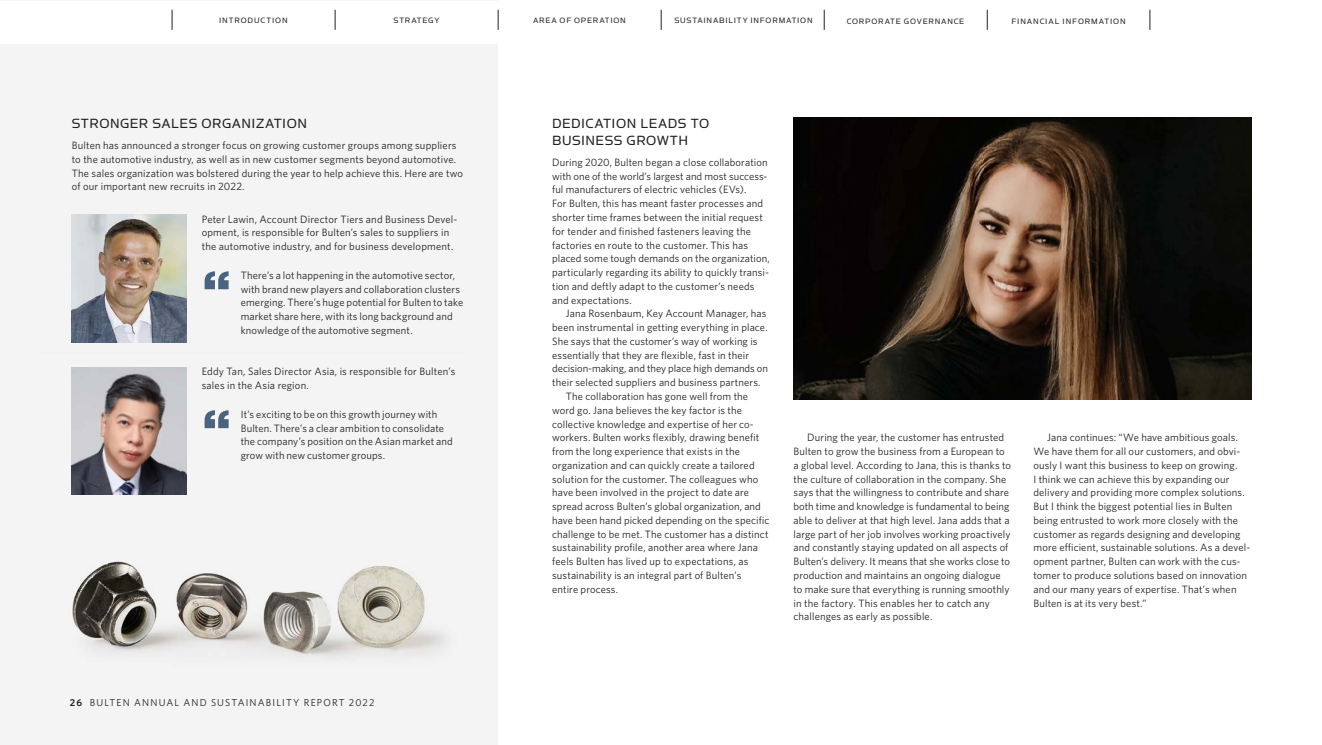
<style>
.page{position:relative;width:1322px;height:745px;background:#fff}
.page>*{position:absolute;margin:0;border:0;box-sizing:border-box;transform-origin:0 0}
.Citat{font:62.5px "Simian Text Chimpanzee";color:#4a6380}
.t1{font:15px/16.9px "Simian Text Orangutan";letter-spacing:.03em;color:#231f20}
.Brödtext_8_5_11{font:10.62px/13.8px "Whitney";letter-spacing:.01em;color:#231f20}
.Citat-2{font:10.62px/13.8px "Whitney";letter-spacing:.01em;color:#231f20}
.t2{font:10px "Whitney";letter-spacing:.115em;color:#231f20}
.t3{font:8.75px "Simian Text Orangutan";letter-spacing:.095em;color:#231f20}
.s1{font-weight:600}
</style>
<div class="page">
<img style="left:0;top:0;width:498px;height:744px">
<img style="left:72px;top:367px;width:115px;height:127px">
<img style="left:72px;top:214px;width:115px;height:128px">
<img style="left:794px;top:117px;width:457px;height:283px">
<div style="left:0;top:1px;width:1322px;height:42px;background:#fff"></div>
<svg style="left:335px;top:10px;width:1px;height:20px"></svg>
<svg style="left:498px;top:10px;width:1px;height:20px"></svg>
<svg style="left:661px;top:10px;width:1px;height:20px"></svg>
<svg style="left:987px;top:10px;width:1px;height:20px"></svg>
<svg style="left:1149px;top:10px;width:1px;height:20px"></svg>
<svg style="left:172px;top:10px;width:1px;height:20px"></svg>
<svg style="left:824px;top:10px;width:1px;height:20px"></svg>
<p class="t3" style="left:219px;top:15px;width:70px">INTRODUCTION</p>
<p class="t3" style="left:393px;top:15px;width:47px">STRATEGY</p>
<p class="t3" style="left:533px;top:15px;width:94px">AREA OF OPERATION</p>
<p class="t3" style="left:674px;top:15px;width:140px">SUSTAINABILITY INFORMATION</p>
<p class="t3" style="left:847px;top:16px;width:119px">CORPORATE GOVERNANCE</p>
<p class="t3" style="left:1011px;top:16px;width:116px">FINANCIAL INFORMATION</p>
<h2 class="t1" style="left:72px;top:115px;width:237px">STRONGER SALES ORGANIZATION</h2>
<p class="Brödtext_8_5_11" style="left:72px;top:138px;width:393px">Bulten has announced a stronger focus on growing customer groups among suppliers to the automotive industry, as well as in new customer segments beyond automotive.<br>The sales organization was bolstered during the year to help achieve this. Here are two of our important new recruits in 2022.</p>
<p class="Brödtext_8_5_11" style="left:202px;top:211px;width:257px">Peter Lawin, Account Director Tiers and Business Devel&shy;opment, is responsible for Bulten’s sales to suppliers in the automotive industry, and for business development.</p>
<p class="Citat" style="left:202px;top:256px;width:31px">“</p>
<p class="Citat-2" style="left:241px;top:268px;width:224px">There’s a lot happening in the automotive sector, with brand new players and collaboration clusters emerging. There’s huge potential for Bulten to take market share here, with its long background and knowledge of the automotive segment.</p>
<p class="Brödtext_8_5_11" style="left:202px;top:364px;width:255px">Eddy Tan, Sales Director Asia, is responsible for Bulten’s sales in the Asia region.</p>
<p class="Citat" style="left:202px;top:394px;width:31px">“</p>
<p class="Citat-2" style="left:241px;top:406px;width:214px">It’s exciting to be on this growth journey with Bulten. There’s a clear ambition to consolidate the company’s position on the Asian market and grow with new customer groups.</p>
<p class="t2" style="left:70px;top:695px;width:306px"><span class="s1">26</span> BULTEN ANNUAL AND SUSTAINABILITY REPORT 2022</p>
<h2 class="t1" style="left:552px;top:115px;width:159px">DEDICATION LEADS TO<br>BUSINESS GROWTH</h2>
<p class="Brödtext_8_5_11" style="left:552px;top:155px;width:219px">During 2020, Bulten began a close collaboration with one of the world’s largest and most success&shy;ful manufacturers of electric vehicles (EVs).<br>For Bulten, this has meant faster processes and shorter time frames between the initial request for tender and finished fasteners leaving the factories en route to the customer. This has placed some tough demands on the organization, particularly regarding its ability to quickly transi&shy;tion and deftly adapt to the customer’s needs and expectations.</p>
<p class="Brödtext_8_5_11" style="left:552px;top:306px;width:217px;text-indent:14px">Jana Rosenbaum, Key Account Manager, has been instrumental in getting everything in place.<br>She says that the customer’s way of working is essentially that they are flexible, fast in their decision-making, and they place high demands on their selected suppliers and business partners.</p>
<p class="Brödtext_8_5_11" style="left:552px;top:389px;width:219px;text-indent:14px">The collaboration has gone well from the word go. Jana believes the key factor is the collective knowledge and expertise of her co&shy;workers. Bulten works flexibly, drawing benefit from the long experience that exists in the organization and can quickly create a tailored solution for the customer. The colleagues who have been involved in the project to date are spread across Bulten’s global organization, and have been hand picked depending on the specific challenge to be met. The customer has a distinct sustainability profile, another area where Jana feels Bulten has lived up to expectations, as sustainability is an integral part of Bulten’s entire process.</p>
<p class="Brödtext_8_5_11" style="left:793px;top:430px;width:219px;text-indent:14px">During the year, the customer has entrusted Bulten to grow the business from a European to a global level. According to Jana, this is thanks to the culture of collaboration in the company. She says that the willingness to contribute and share both time and knowledge is fundamental to being able to deliver at that high level. Jana adds that a large part of her job involves working proactively and constantly staying updated on all aspects of Bulten’s delivery. It means that she works close to production and maintains an ongoing dialogue to make sure that everything is running smoothly in the factory. This enables her to catch any challenges as early as possible.</p>
<p class="Brödtext_8_5_11" style="left:1033px;top:430px;width:218px;text-indent:14px">Jana continues: “We have ambitious goals.<br>We have them for all our customers, and obvi&shy;ously I want this business to keep on growing.<br>I think we can achieve this by expanding our delivery and providing more complex solutions.<br>But I think the biggest potential lies in Bulten being entrusted to work more closely with the customer as regards designing and developing more efficient, sustainable solutions. As a devel&shy;opment partner, Bulten can work with the cus&shy;tomer to produce solutions based on innovation and our many years of expertise. That’s when Bulten is at its very best.”</p>
</div>
